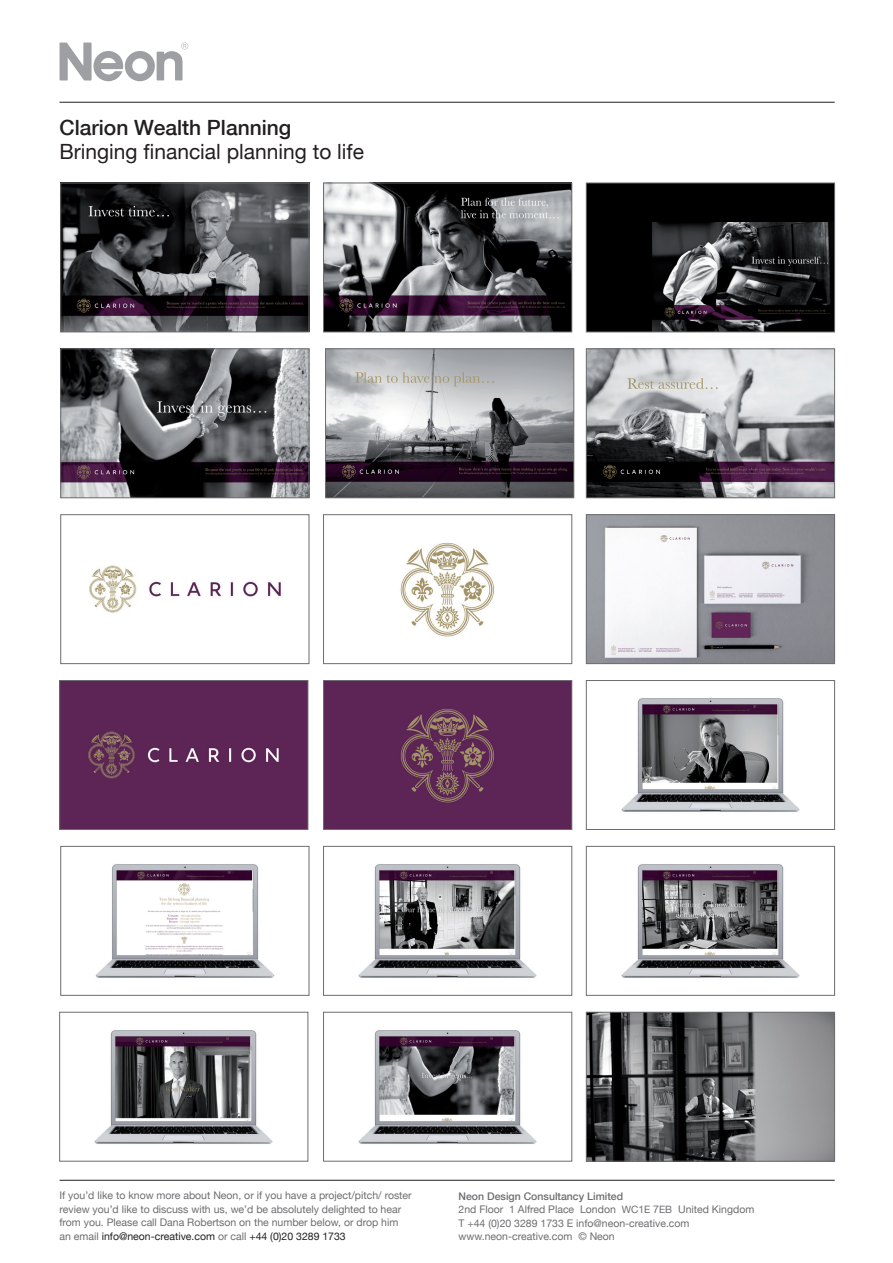
<style>
.page{position:relative;width:893px;height:1263px;background:#fff}
.page>*{position:absolute;margin:0;border:0;box-sizing:border-box;transform-origin:0 0}
.t1{font:21px "Helvetica Neue";color:#231f20}
.t2{font:500 21px "Helvetica Neue";color:#231f20}
.t3{font:10.5px/13.5px "Helvetica Neue";color:#6c6d70}
.s1{color:#231f20}
.s2{font-weight:500}
.s3{font-size:10.2px}
</style>
<div class="page">
<hr style="left:60px;top:1180px;width:775px;height:1px;background:#231f20">
<hr style="left:60px;top:102px;width:775px;height:1px;background:#231f20">
<svg style="left:60px;top:43px;width:128px;height:38px"></svg>
<img style="left:63px;top:185px;width:244px;height:145px">
<div style="left:61px;top:183px;width:248px;height:149px;border:1px solid #6c6d70"></div>
<img style="left:95px;top:864px;width:180px;height:114px">
<div style="left:61px;top:846px;width:248px;height:149px;border:1px solid #6c6d70"></div>
<img style="left:89px;top:565px;width:192px;height:48px">
<div style="left:61px;top:514px;width:248px;height:150px;border:1px solid #6c6d70"></div>
<img style="left:325px;top:682px;width:245px;height:146px">
<div style="left:323px;top:680px;width:249px;height:150px;border:1px solid #6c6d70"></div>
<img style="left:358px;top:864px;width:179px;height:114px">
<div style="left:323px;top:846px;width:249px;height:149px;border:1px solid #6c6d70"></div>
<img style="left:358px;top:1030px;width:179px;height:114px">
<div style="left:323px;top:1012px;width:249px;height:149px;border:1px solid #6c6d70"></div>
<img style="left:588px;top:351px;width:245px;height:145px">
<div style="left:586px;top:349px;width:249px;height:149px;border:1px solid #6c6d70"></div>
<img style="left:621px;top:864px;width:179px;height:114px">
<div style="left:586px;top:846px;width:249px;height:149px;border:1px solid #6c6d70"></div>
<img style="left:588px;top:516px;width:245px;height:146px">
<div style="left:586px;top:514px;width:249px;height:150px;border:1px solid #6c6d70"></div>
<img style="left:588px;top:1014px;width:245px;height:145px">
<div style="left:586px;top:1012px;width:249px;height:149px;border:1px solid #6c6d70"></div>
<img style="left:621px;top:698px;width:179px;height:114px">
<div style="left:586px;top:680px;width:249px;height:150px;border:1px solid #6c6d70"></div>
<div style="left:586px;top:183px;width:249px;height:149px;background:#000"></div>
<img style="left:652px;top:223px;width:180px;height:107px">
<div style="left:586px;top:183px;width:249px;height:149px;border:1px solid #6c6d70"></div>
<div style="left:62px;top:682px;width:244px;height:146px;background:#5c2556"></div>
<div style="left:60px;top:680px;width:248px;height:150px;border:1px solid #6c6d70"></div>
<img style="left:94px;top:1030px;width:179px;height:114px">
<div style="left:60px;top:1012px;width:248px;height:149px;border:1px solid #6c6d70"></div>
<img style="left:327px;top:351px;width:245px;height:145px">
<div style="left:325px;top:349px;width:249px;height:149px;border:1px solid #6c6d70"></div>
<img style="left:63px;top:351px;width:244px;height:145px">
<div style="left:61px;top:349px;width:248px;height:149px;border:1px solid #6c6d70"></div>
<img style="left:325px;top:185px;width:245px;height:145px">
<div style="left:323px;top:183px;width:249px;height:149px;border:1px solid #6c6d70"></div>
<img style="left:400px;top:542px;width:94px;height:95px">
<div style="left:323px;top:514px;width:249px;height:150px;border:1px solid #6c6d70"></div>
<h1 class="t2" style="left:60px;top:110px;width:233px">Clarion Wealth Planning</h1>
<h1 class="t1" style="left:60px;top:133px;width:306px">Bringing financial planning to life</h1>
<p class="t3" style="left:60px;top:1188px;width:354px">If you’d like to know more about Neon, or if you have a project/pitch/ roster review you’d like to discuss with us, we’d be absolutely delighted to hear from you. Please call Dana Robertson on the number below, or drop him an email <span class="s1">info@neon-creative.com</span> or call <span class="s1">+44 (0)20 3289 1733</span></p>
<p class="t3" style="left:459px;top:1188px;width:297px"><span class="s2">Neon Design Consultancy Limited<br></span>2nd Floor 1 Alfred Place London <span class="s3">WC</span>1<span class="s3">E</span> 7<span class="s3">EB</span> United Kingdom T +44 (0)20 3289 1733 E info@neon-creative.com www.neon-creative.com © Neon</p>
</div>
